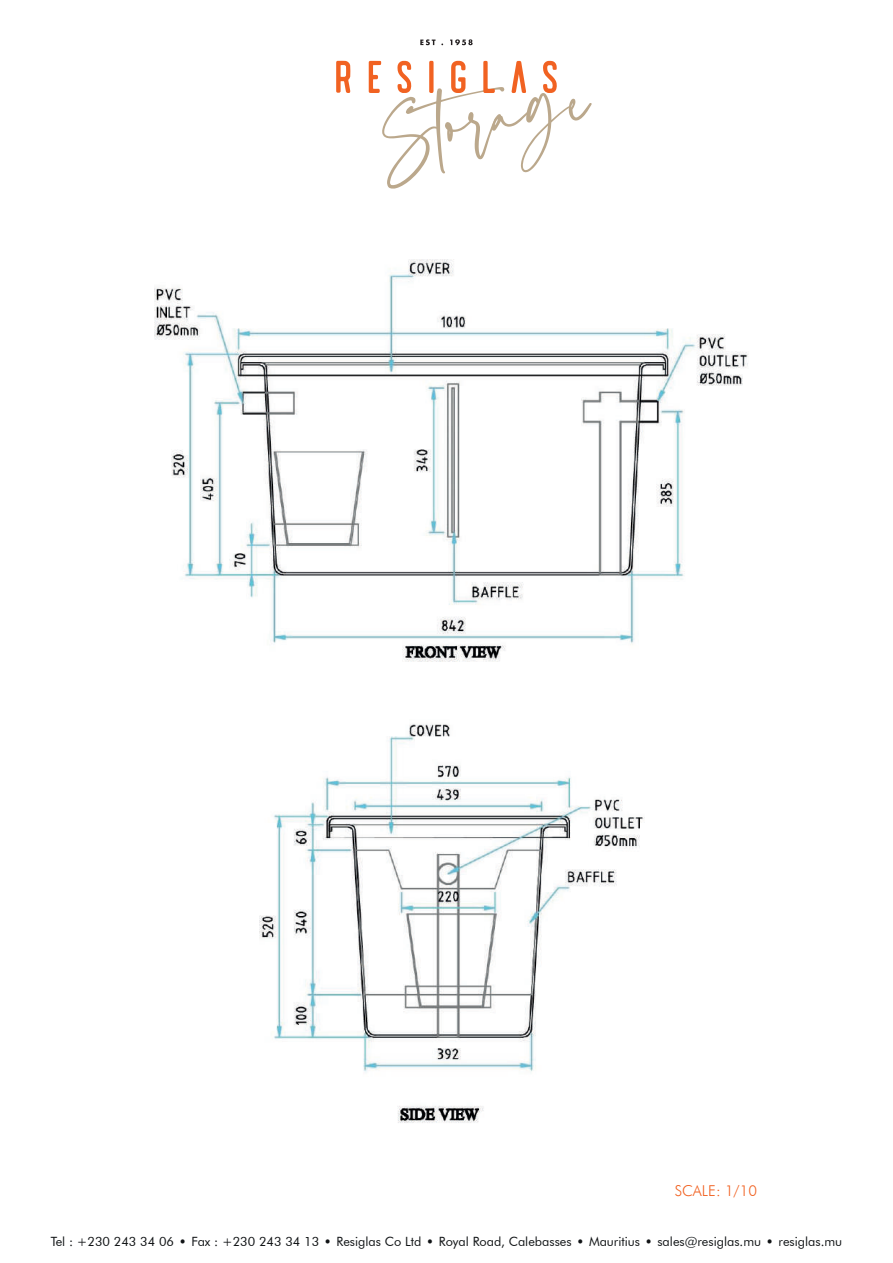
<style>
.page{position:relative;width:893px;height:1263px;background:#fff}
.page>*{position:absolute;margin:0;border:0;box-sizing:border-box;transform-origin:0 0}
.t1{font:33.45px "Futura BT";color:#111416}
.t2{font:300 15px "Futura BT";color:#f16222}
.t3{font:12.75px "Futura BT";color:#111416}
</style>
<div class="page">
<svg style="left:420px;top:39px;width:15px;height:6px"></svg>
<svg style="left:450px;top:39px;width:23px;height:6px"></svg>
<svg style="left:336px;top:61px;width:14px;height:32px"></svg>
<svg style="left:369px;top:61px;width:223px;height:128px"></svg>
<img style="left:155px;top:259px;width:594px;height:402px">
<img style="left:260px;top:724px;width:385px;height:399px">
<p class="t2" style="left:675px;top:1181px;width:84px">SCALE: 1/10</p>
<p class="t3" style="left:51px;top:1233px;width:125px">Tel : +230 243 34 06</p>
<h1 class="t1" style="left:178px;top:1210px;width:11px">.</h1>
<p class="t3" style="left:191px;top:1233px;width:129px">Fax : +230 243 34 13</p>
<h1 class="t1" style="left:323px;top:1210px;width:11px">.</h1>
<p class="t3" style="left:337px;top:1233px;width:86px">Resiglas Co Ltd</p>
<h1 class="t1" style="left:425px;top:1210px;width:11px">.</h1>
<p class="t3" style="left:439px;top:1233px;width:134px">Royal Road, Calebasses</p>
<h1 class="t1" style="left:575px;top:1210px;width:11px">.</h1>
<p class="t3" style="left:589px;top:1233px;width:53px">Mauritius</p>
<h1 class="t1" style="left:644px;top:1210px;width:11px">.</h1>
<p class="t3" style="left:657px;top:1233px;width:105px">sales@resiglas.mu</p>
<h1 class="t1" style="left:765px;top:1210px;width:11px">.</h1>
<p class="t3" style="left:779px;top:1233px;width:65px">resiglas.mu</p>
</div>
